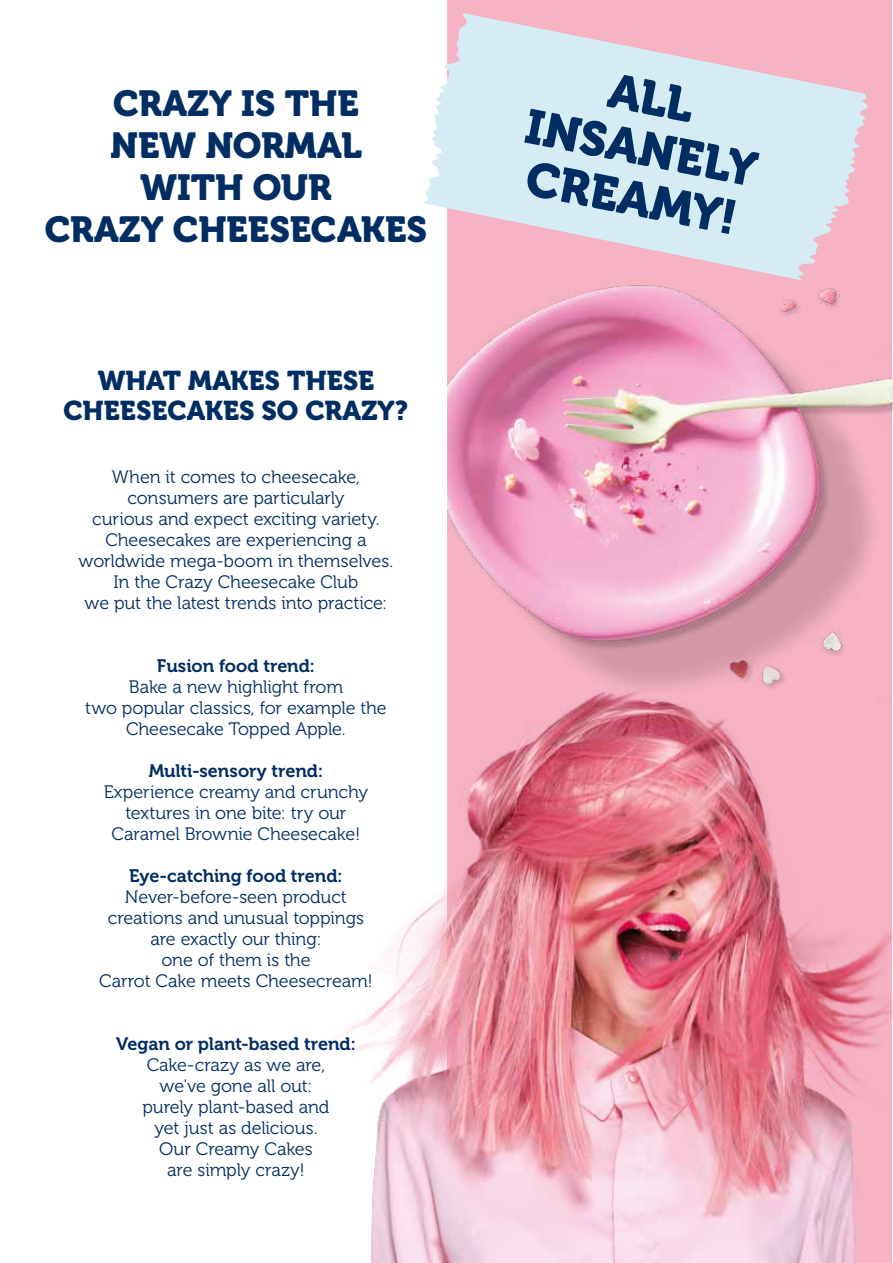
<style>
.page{position:relative;width:893px;height:1263px;background:#fff}
.page>*{position:absolute;margin:0;border:0;box-sizing:border-box;transform-origin:0 0}
.t1{font:48px/51px "Museo 900";color:#002d62;text-align:center}
.t2{font:36px/42px "Museo 900";color:#002d62;text-align:center}
.t3{font:27px/30px "Museo 900";color:#002d62;text-align:center}
.t4{font:18px/21px "Museo 300";letter-spacing:-.005em;color:#002d62;text-align:center}
.t5{font:18px "Museo 700";letter-spacing:-.005em;color:#002d62}
</style>
<div class="page">
<div style="left:447px;top:0;width:445px;height:1263px;background:#f5b3c4"></div>
<img style="left:447px;top:285px;width:445px;height:302px">
<img style="left:328px;top:587px;width:565px;height:676px">
<svg style="left:424px;top:13px;width:443px;height:267px;fill:#d5ecf4"></svg>
<h2 class="t2" style="left:45px;top:83px;width:384px">CRAZY IS THE<br>NEW NORMAL<br>WITH OUR<br>CRAZY CHEESECAKES</h2>
<h3 class="t3" style="left:64px;top:366px;width:346px">WHAT MAKES THESE<br>CHEESECAKES SO CRAZY?</h3>
<p class="t4" style="left:79px;top:467px;width:316px">When it comes to cheesecake, consumers are particularly<br>curious and expect exciting variety.<br>Cheesecakes are experiencing a worldwide mega-boom in themselves.<br>In the Crazy Cheesecake Club<br>we put the latest trends into practice:</p>
<p class="t5" style="left:157px;top:656px;width:160px">Fusion food trend:</p>
<p class="t4" style="left:85px;top:677px;width:303px">Bake a new highlight from<br>two popular classics, for example the<br>Cheesecake Topped Apple.</p>
<p class="t5" style="left:149px;top:761px;width:176px">Multi-sensory trend:</p>
<p class="t4" style="left:104px;top:782px;width:266px">Experience creamy and crunchy textures in one bite: try our<br>Caramel Brownie Cheesecake!</p>
<p class="t5" style="left:129px;top:866px;width:215px">Eye-catching food trend:</p>
<p class="t4" style="left:99px;top:887px;width:275px">Never-before-seen product creations and unusual toppings are exactly our thing:<br>one of them is the<br>Carrot Cake meets Cheesecream!</p>
<p class="t5" style="left:116px;top:1034px;width:241px">Vegan or plant-based trend:</p>
<p class="t4" style="left:142px;top:1055px;width:189px">Cake-crazy as we are, we've gone all out: purely plant-based and yet just as delicious.<br>Our Creamy Cakes<br>are simply crazy!</p>
<h1 class="t1" style="left:541px;top:51px;width:236px;rotate:11deg">ALL<br>INSANELY<br>CREAMY!</h1>
</div>
